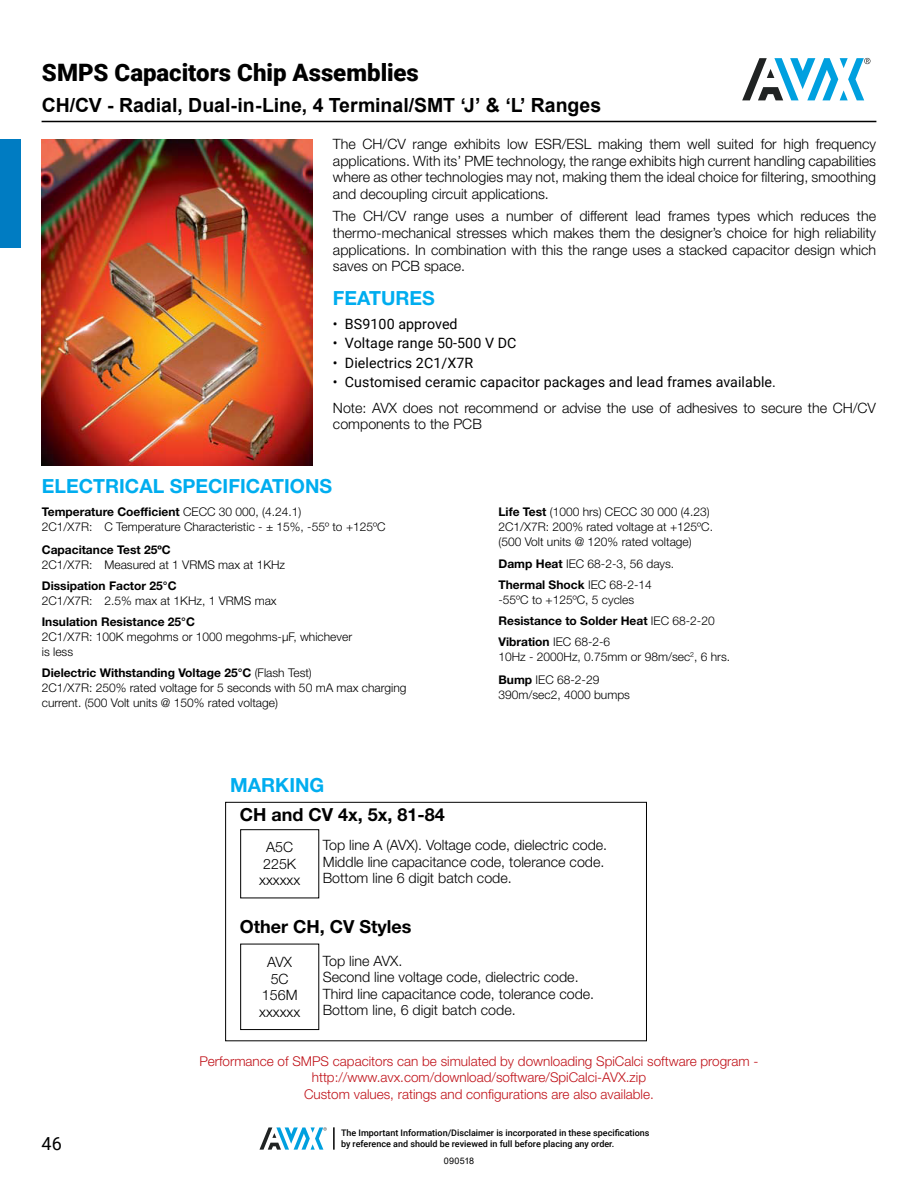
<style>
.page{position:relative;width:918px;height:1188px;background:#fff}
.page>*{position:absolute;margin:0;border:0;box-sizing:border-box;transform-origin:0 0}
.t1{font:900 24px "Roboto";color:#000}
.t2{font:700 19.5px "Arial";color:#000}
.t3{font:700 19.5px "Helvetica Neue LT Std";color:#00adef}
.t4{font:700 18px "Helvetica Neue LT Std";color:#000}
.t5{font:18px "Roboto";color:#000}
.t6{font:300 14.25px/16.5px "Helvetica Neue LT Std";color:#000}
.t7{font:14.25px "Roboto";letter-spacing:.005em;color:#000}
.t8{font:300 13.5px/16.5px "Helvetica Neue LT Std";color:#c0131a;text-align:center}
.t9{font:300 12px/15px "Helvetica Neue LT Std";color:#000}
.t10{font:700 12px "Helvetica Neue LT Std";color:#000}
.t11{font:500 9px "Roboto";color:#000}
.t12{font:9px "Arial";letter-spacing:.035em;color:#000}
.s1{font-weight:700}
</style>
<div class="page">
<svg style="left:259px;top:1127px;width:68px;height:23px"></svg>
<hr style="left:333px;top:1127px;width:2px;height:23px;background:#000">
<hr style="left:42px;top:121px;width:834px;height:1px;background:#000">
<svg style="left:742px;top:58px;width:128px;height:42px"></svg>
<div style="left:0;top:139px;width:21px;height:108px;background:#007cc2"></div>
<img style="left:42px;top:140px;width:270px;height:326px">
<div style="left:240px;top:829px;width:79px;height:69px;border:1px solid #000"></div>
<div style="left:240px;top:944px;width:79px;height:86px;border:1px solid #000"></div>
<div style="left:225px;top:802px;width:422px;height:239px;border:1px solid #000"></div>
<h1 class="t1" style="left:42px;top:55px;width:379px">SMPS Capacitors Chip Assemblies</h1>
<h2 class="t2" style="left:42px;top:92px;width:561px">CH/CV - Radial, Dual-in-Line, 4 Terminal/SMT ‘J’ &amp; ‘L’ Ranges</h2>
<p class="t6" style="left:333px;top:136px;width:545px;text-align:justify">The CH/CV range exhibits low ESR/ESL making them well suited for high frequency applications. With its’ PME technology, the range exhibits high current handling capabilities where as other technologies may not, making them the ideal choice for filtering, smoothing and decoupling circuit applications.</p>
<p class="t6" style="left:333px;top:208px;width:545px;text-align:justify">The CH/CV range uses a number of different lead frames types which reduces the thermo-mechanical stresses which makes them the designer’s choice for high reliability applications. In combination with this the range uses a stacked capacitor design which saves on PCB space.</p>
<h2 class="t3" style="left:333px;top:286px;width:103px">FEATURES</h2>
<p class="t7" style="left:333px;top:314px;width:126px">• BS9100 approved</p>
<p class="t7" style="left:333px;top:333px;width:185px">• Voltage range 50-500 V DC</p>
<p class="t7" style="left:333px;top:353px;width:142px">• Dielectrics 2C1/X7R</p>
<p class="t7" style="left:333px;top:372px;width:445px">• Customised ceramic capacitor packages and lead frames available.</p>
<p class="t6" style="left:333px;top:399px;width:545px">Note: AVX does not recommend or advise the use of adhesives to secure the CH/CV components to the PCB</p>
<h2 class="t3" style="left:42px;top:474px;width:292px">ELECTRICAL SPECIFICATIONS</h2>
<p class="t9" style="left:42px;top:504px;width:345px"><span class="s1">Temperature Coefficient</span> CECC 30 000, (4.24.1)<br>2C1/X7R: C Temperature Characteristic - ± 15%, -55º to +125ºC</p>
<p class="t10" style="left:42px;top:542px;width:130px">Capacitance Test 25ºC</p>
<p class="t9" style="left:42px;top:557px;width:245px">2C1/X7R: Measured at 1 VRMS max at 1KHz</p>
<p class="t10" style="left:42px;top:578px;width:136px">Dissipation Factor 25°C</p>
<p class="t9" style="left:42px;top:593px;width:236px">2C1/X7R: 2.5% max at 1KHz, 1 VRMS max</p>
<p class="t10" style="left:42px;top:614px;width:155px">Insulation Resistance 25°C</p>
<p class="t9" style="left:42px;top:629px;width:312px">2C1/X7R: 100K megohms or 1000 megohms-μF, whichever is less</p>
<p class="t9" style="left:42px;top:665px;width:366px"><span class="s1">Dielectric Withstanding Voltage 25°C</span> (Flash Test)<br>2C1/X7R: 250% rated voltage for 5 seconds with 50 mA max charging current. (500 Volt units @ 150% rated voltage)</p>
<h2 class="t3" style="left:230px;top:773px;width:96px">MARKING</h2>
<p class="t4" style="left:240px;top:803px;width:207px">CH and CV 4x, 5x, 81-84</p>
<p class="t9" style="left:498px;top:504px;width:216px"><span class="s1">Life Test</span> (1000 hrs) CECC 30 000 (4.23)<br>2C1/X7R: 200% rated voltage at +125ºC. (500 Volt units @ 120% rated voltage)</p>
<p class="t9" style="left:498px;top:553px;width:177px;line-height:21px"><span class="s1">Damp Heat</span> IEC 68-2-3, 56 days.<br><span class="s1">Thermal Shock</span> IEC 68-2-14</p>
<p class="t9" style="left:498px;top:589px;width:218px;line-height:21px">-55ºC to +125ºC, 5 cycles<br><span class="s1">Resistance to Solder Heat</span> IEC 68-2-20<br><span class="s1">Vibration</span> IEC 68-2-6</p>
<p class="t9" style="left:498px;top:645px;width:233px;line-height:22.5px">10Hz - 2000Hz, 0.75mm or 98m/sec<sup>2</sup>, 6 hrs.<br><span class="s1">Bump</span> IEC 68-2-29</p>
<p class="t9" style="left:498px;top:687px;width:133px">390m/sec2, 4000 bumps</p>
<p class="t6" style="left:259px;top:839px;width:43px;text-align:center">A5C<br>225K xxxxxx</p>
<p class="t6" style="left:323px;top:837px;width:286px">Top line A (AVX). Voltage code, dielectric code.<br>Middle line capacitance code, tolerance code.<br>Bottom line 6 digit batch code.</p>
<p class="t4" style="left:240px;top:915px;width:173px">Other CH, CV Styles</p>
<p class="t6" style="left:323px;top:952px;width:273px">Top line AVX.<br>Second line voltage code, dielectric code.<br>Third line capacitance code, tolerance code.<br>Bottom line, 6 digit batch code.</p>
<p class="t8" style="left:199px;top:1052px;width:561px">Performance of SMPS capacitors can be simulated by downloading SpiCalci software program - http://www.avx.com/download/software/SpiCalci-AVX.zip<br>Custom values, ratings and configurations are also available.</p>
<p class="t6" style="left:259px;top:954px;width:43px;text-align:center">AVX<br>5C<br>156M xxxxxx</p>
<p class="t11" style="left:341px;top:1127px;width:310px">The Important Information/Disclaimer is incorporated in these specifications</p>
<p class="t5" style="left:42px;top:1131px;width:22px">46</p>
<p class="t11" style="left:341px;top:1138px;width:275px">by reference and should be reviewed in full before placing any order.</p>
<p class="t12" style="left:444px;top:1155px;width:32px">090518</p>
</div>
